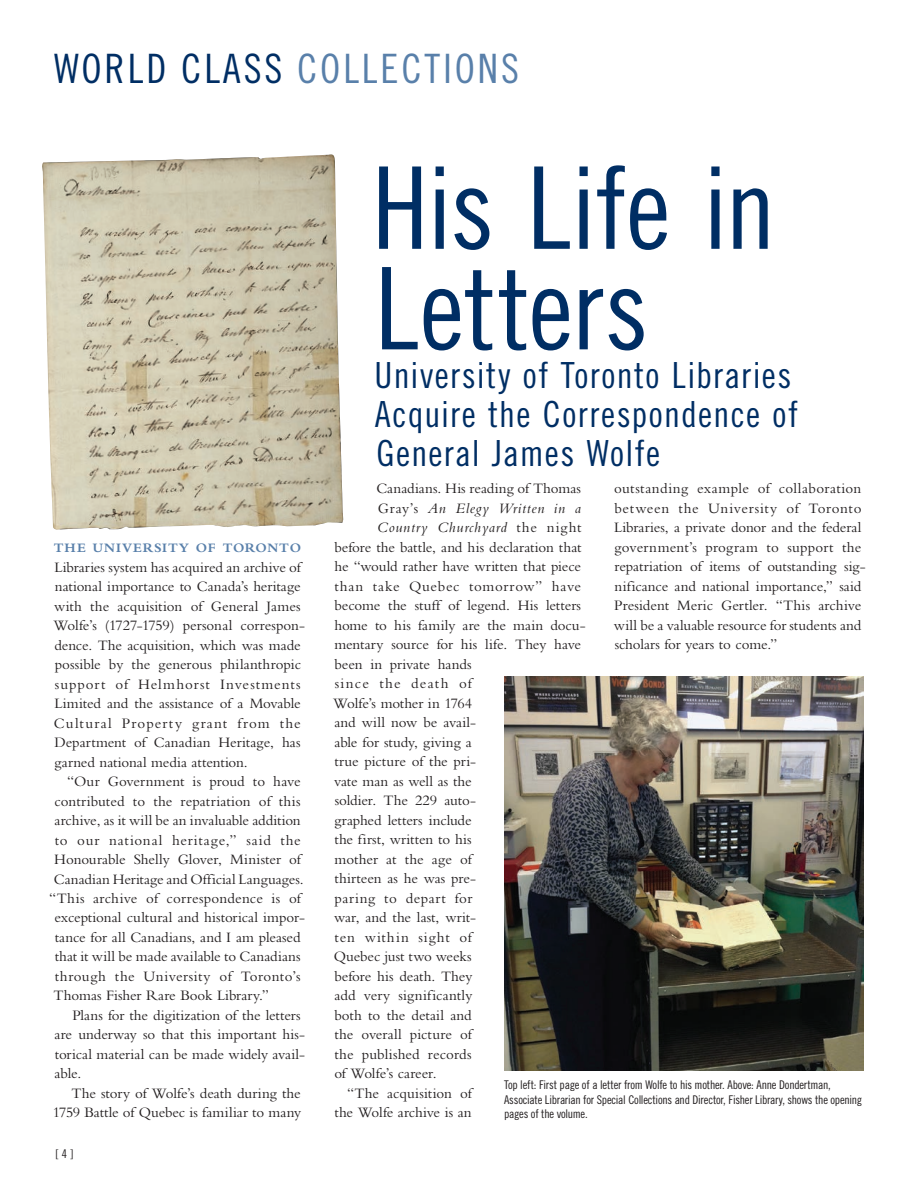
<style>
.page{position:relative;width:918px;height:1188px;background:#fff}
.page>*{position:absolute;margin:0;border:0;box-sizing:border-box;transform-origin:0 0}
.t1{font:114px/100.5px "Trade Gothic LT Std Cn 18";letter-spacing:-.005em;color:#002e64}
.t2{font:40.5px "Trade Gothic LT Std Cn 18";letter-spacing:.07em;color:#5980aa}
.t3{font:36px/39px "Trade Gothic LT Std Cn 18";letter-spacing:.035em;color:#002e64}
.t4{font:15px/19.5px "Bembo";letter-spacing:.005em;color:#231f20}
.t5{font:italic 15px "Bembo";letter-spacing:.05em;color:#231f20}
.t6{font:15px "Bembo";letter-spacing:.06em;color:#231f20}
.t7{font:15px "Bembo";letter-spacing:.03em;color:#231f20}
.t8{font:15px "Bembo";letter-spacing:.045em;color:#231f20}
.t9{font:15px "Bembo";letter-spacing:-.015em;color:#231f20}
.t10{font:15px "Bembo";letter-spacing:.035em;color:#231f20}
.t11{font:15px "Bembo";letter-spacing:.08em;color:#231f20}
.t12{font:700 13.5px "Bembo";letter-spacing:.06em;color:#5980aa}
.t13{font:12px/14.4px "Trade Gothic LT Std Cn 18";letter-spacing:-.02em;color:#231f20}
.s1{color:#002e64}
.s2{font-style:normal}
</style>
<div class="page">
<img style="left:504px;top:677px;width:360px;height:393px">
<img style="left:42px;top:154px;width:302px;height:376px">
<h2 class="t2" style="left:54px;top:45px;width:467px"><span class="s1">WORLD CLASS</span> COLLECTIONS</h2>
<p class="t12" style="left:54px;top:540px;width:249px">THE UNIVERSITY OF TORONTO</p>
<p class="t4" style="left:53px;top:557px;width:253px">Libraries system has acquired an archive of national importance to Canada’s heritage with the acquisition of General James Wolfe’s (1727-1759) personal correspon&shy;dence. The acquisition, which was made possible by the generous philanthropic support of Helmhorst Investments Limited and the assistance of a Movable Cultural Property grant from the Department of Canadian Heritage, has garned national media attention.</p>
<p class="t4" style="left:67px;top:771px;width:235px">“Our Government is proud to have</p>
<p class="t4" style="left:54px;top:791px;width:248px">contributed to the repatriation of this</p>
<p class="t4" style="left:55px;top:810px;width:248px">archive, as it will be an invaluable addition</p>
<p class="t6" style="left:55px;top:831px;width:247px">to our national heritage,” said the</p>
<p class="t4" style="left:54px;top:849px;width:248px">Honourable Shelly Glover, Minister of</p>
<p class="t4" style="left:54px;top:869px;width:251px">Canadian Heritage and Official Languages.</p>
<p class="t4" style="left:49px;top:888px;width:253px">“This archive of correspondence is of</p>
<p class="t4" style="left:54px;top:908px;width:252px">exceptional cultural and historical impor-</p>
<p class="t4" style="left:55px;top:927px;width:247px">tance for all Canadians, and I am pleased</p>
<p class="t4" style="left:55px;top:947px;width:247px">that it will be made available to Canadians</p>
<p class="t7" style="left:55px;top:968px;width:247px">through the University of Toronto’s</p>
<p class="t4" style="left:54px;top:986px;width:217px">Thomas Fisher Rare Book Library.”</p>
<p class="t4" style="left:72px;top:1005px;width:230px">Plans for the digitization of the letters</p>
<p class="t4" style="left:55px;top:1025px;width:252px">are underway so that this important his-</p>
<p class="t4" style="left:55px;top:1044px;width:252px">torical material can be made widely avail-</p>
<p class="t4" style="left:55px;top:1064px;width:28px">able.</p>
<p class="t4" style="left:72px;top:1083px;width:231px">The story of Wolfe’s death during the</p>
<p class="t4" style="left:53px;top:1103px;width:250px">1759 Battle of Quebec is familiar to many</p>
<p class="t13" style="left:56px;top:1147px;width:19px">[ 4 ]</p>
<h1 class="t1" style="left:372px;top:157px;width:406px">His Life in<br>Letters</h1>
<h3 class="t3" style="left:375px;top:356px;width:425px">University of Toronto Libraries<br>Acquire the Correspondence of<br>General James Wolfe</h3>
<p class="t4" style="left:614px;top:479px;width:253px">outstanding example of collaboration between the University of Toronto Libraries, a private donor and the federal government’s program to support the repatriation of items of outstanding sig&shy;nificance and national importance,” said President Meric Gertler. “This archive will be a valuable resource for students and scholars for years to come.”</p>
<p class="t4" style="left:376px;top:479px;width:206px">Canadians. His reading of Thomas</p>
<p class="t5" style="left:378px;top:499px;width:205px"><span class="s2">Gray’s</span> An Elegy Written in a</p>
<p class="t5" style="left:377px;top:519px;width:206px">Country Churchyard <span class="s2">the night</span></p>
<p class="t4" style="left:335px;top:537px;width:249px">before the battle, and his declaration that</p>
<p class="t4" style="left:334px;top:557px;width:248px">he “would rather have written that piece</p>
<p class="t8" style="left:335px;top:578px;width:248px">than take Quebec tomorrow” have</p>
<p class="t4" style="left:335px;top:596px;width:248px">become the stuff of legend. His letters</p>
<p class="t4" style="left:334px;top:615px;width:253px">home to his family are the main docu-</p>
<p class="t4" style="left:335px;top:635px;width:248px">mentary source for his life. They have</p>
<p class="t4" style="left:335px;top:654px;width:139px">been in private hands</p>
<p class="t11" style="left:335px;top:675px;width:139px">since the death of</p>
<p class="t9" style="left:333px;top:695px;width:140px">Wolfe’s mother in 1764</p>
<p class="t4" style="left:335px;top:713px;width:143px">and will now be avail-</p>
<p class="t4" style="left:335px;top:732px;width:139px">able for study, giving a</p>
<p class="t4" style="left:335px;top:752px;width:143px">true picture of the pri-</p>
<p class="t4" style="left:334px;top:771px;width:139px">vate man as well as the</p>
<p class="t4" style="left:335px;top:791px;width:143px">soldier. The 229 auto-</p>
<p class="t4" style="left:335px;top:810px;width:139px">graphed letters include</p>
<p class="t4" style="left:335px;top:830px;width:139px">the first, written to his</p>
<p class="t4" style="left:335px;top:849px;width:139px">mother at the age of</p>
<p class="t4" style="left:335px;top:869px;width:143px">thirteen as he was pre-</p>
<p class="t10" style="left:335px;top:890px;width:139px">paring to depart for</p>
<p class="t4" style="left:334px;top:908px;width:144px">war, and the last, writ-</p>
<p class="t6" style="left:335px;top:929px;width:139px">ten within sight of</p>
<p class="t4" style="left:334px;top:947px;width:139px">Quebec just two weeks</p>
<p class="t4" style="left:335px;top:966px;width:139px">before his death. They</p>
<p class="t4" style="left:335px;top:986px;width:139px">add very significantly</p>
<p class="t4" style="left:335px;top:1005px;width:139px">both to the detail and</p>
<p class="t4" style="left:335px;top:1025px;width:139px">the overall picture of</p>
<p class="t4" style="left:335px;top:1044px;width:139px">the published records</p>
<p class="t4" style="left:334px;top:1064px;width:104px">of Wolfe’s career.</p>
<p class="t4" style="left:347px;top:1083px;width:126px">“The acquisition of</p>
<p class="t4" style="left:335px;top:1103px;width:139px">the Wolfe archive is an</p>
<p class="t13" style="left:504px;top:1078px;width:360px">Top left: First page of a letter from Wolfe to his mother. Above: Anne Dondertman,<br>Associate Librarian for Special Collections and Director, Fisher Library, shows the opening pages of the volume.</p>
</div>
